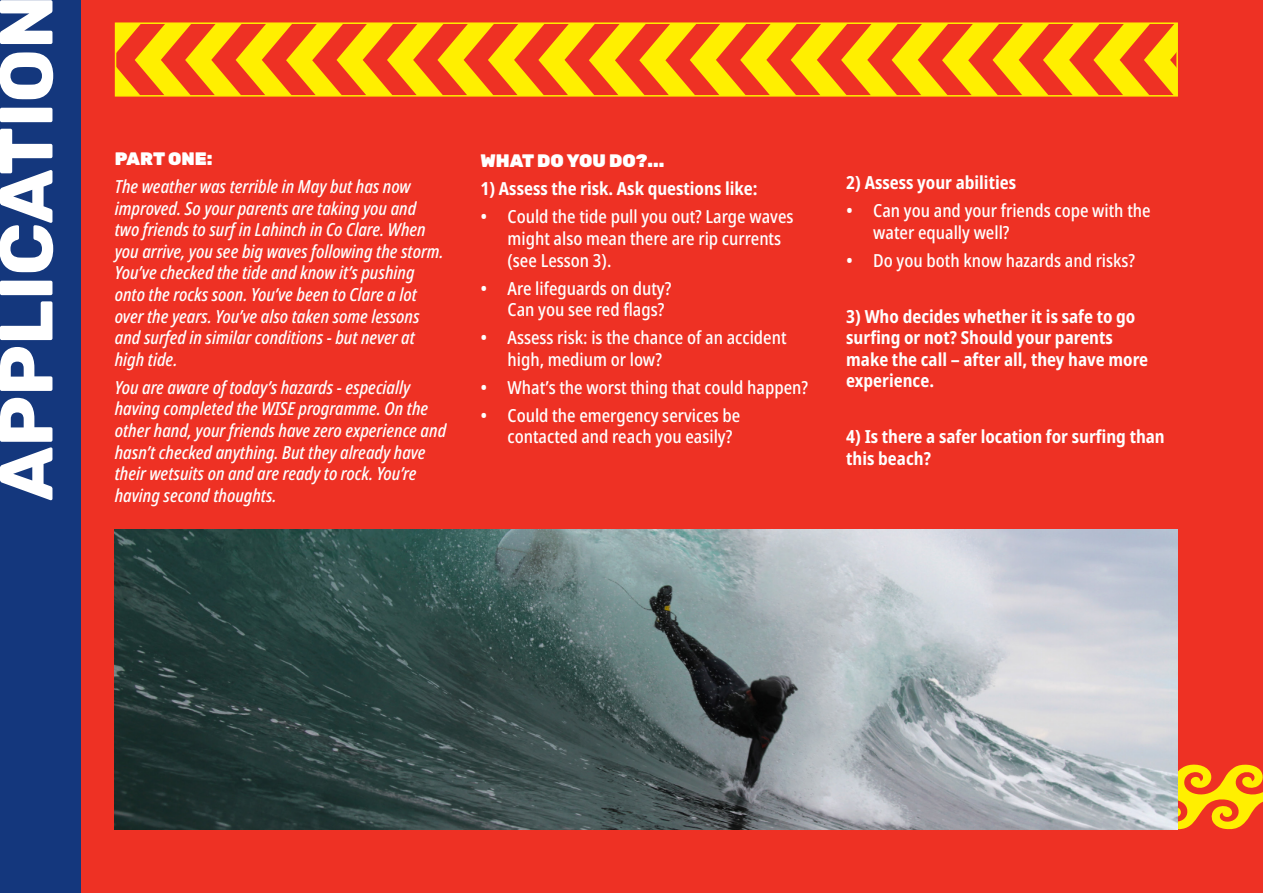
<style>
.page{position:relative;width:1263px;height:893px;background:#ee3124}
.page>*{position:absolute;margin:0;border:0;box-sizing:border-box;transform-origin:0 0}
.t1{font:700 75px "Rubik";color:#fff}
.t2{font:italic 500 condensed 18px/21.6px "Noto Sans";color:#fff}
.t3{font:500 condensed 18px/21.6px "Noto Sans";color:#fff}
.t4{font:700 condensed 18px/21.6px "Noto Sans";color:#fff}
.t5{font:900 18px "Rubik";color:#fff}
</style>
<div class="page">
<svg style="left:438px;top:764px;width:825px;height:66px"></svg>
<img style="left:115px;top:530px;width:1063px;height:299px">
<div style="left:0;top:0;width:81px;height:893px;background:#14377d"></div>
<svg style="left:118px;top:25px;width:1057px;height:69px"></svg>
<div style="left:115px;top:22px;width:1063px;height:75px;border:2px solid #ffef00"></div>
<h1 class="t1" style="left:-17px;top:501px;width:507px;rotate:-90deg">APPLICATION</h1>
<p class="t5" style="left:115px;top:148px;width:99px">PART ONE:</p>
<p class="t2" style="left:115px;top:176px;width:330px">The weather was terrible in May but has now improved. So your parents are taking you and two friends to surf in Lahinch in Co Clare. When you arrive, you see big waves following the storm.<br>You’ve checked the tide and know it’s pushing onto the rocks soon. You’ve been to Clare a lot over the years. You’ve also taken some lessons and surfed in similar conditions - but never at high tide.</p>
<p class="t2" style="left:115px;top:377px;width:333px">You are aware of today’s hazards - especially having completed the WISE programme. On the other hand, your friends have zero experience and hasn’t checked anything. But they already have their wetsuits on and are ready to rock. You’re having second thoughts.</p>
<p class="t5" style="left:480px;top:150px;width:185px">WHAT DO YOU DO?...</p>
<p class="t4" style="left:480px;top:178px;width:278px">1) Assess the risk. Ask questions like:</p>
<p class="t3" style="left:507px;top:207px;width:287px;text-indent:-27px">• Could the tide pull you out? Large waves might also mean there are rip currents (see Lesson 3).</p>
<p class="t3" style="left:507px;top:278px;width:166px;text-indent:-27px">• Are lifeguards on duty?<br>Can you see red flags?</p>
<p class="t3" style="left:507px;top:327px;width:281px;text-indent:-27px">• Assess risk: is the chance of an accident high, medium or low?</p>
<p class="t3" style="left:480px;top:377px;width:329px">• What’s the worst thing that could happen?</p>
<p class="t3" style="left:507px;top:405px;width:234px;text-indent:-27px">• Could the emergency services be contacted and reach you easily?</p>
<p class="t4" style="left:846px;top:172px;width:171px">2) Assess your abilities</p>
<p class="t3" style="left:873px;top:200px;width:279px;text-indent:-27px">• Can you and your friends cope with the water equally well?</p>
<p class="t3" style="left:846px;top:250px;width:290px">• Do you both know hazards and risks?</p>
<p class="t4" style="left:846px;top:305px;width:303px">3) Who decides whether it is safe to go surfing or not? Should your parents make the call – after all, they have more experience.</p>
<p class="t4" style="left:846px;top:426px;width:320px">4) Is there a safer location for surfing than this beach?</p>
</div>
